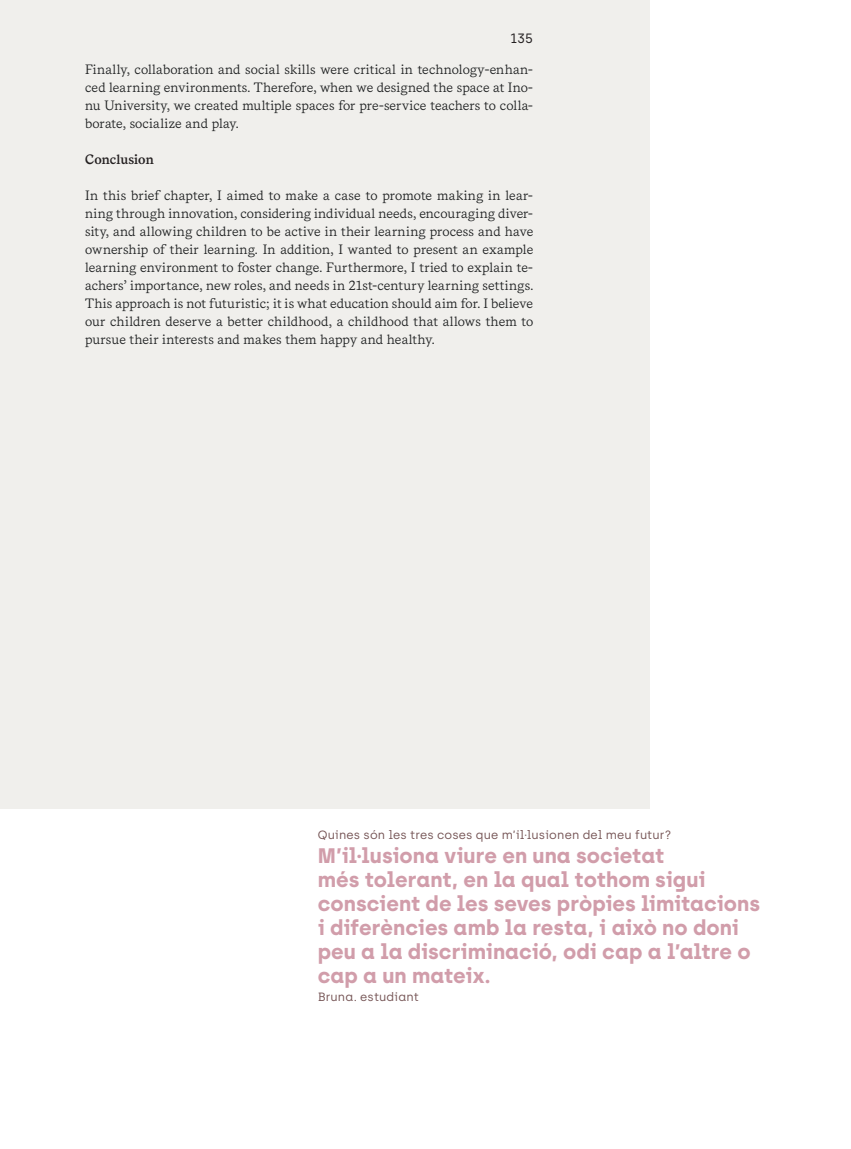
<style>
.page{position:relative;width:851px;height:1149px;background:#fff}
.page>*{position:absolute;margin:0;border:0;box-sizing:border-box;transform-origin:0 0}
.t1{font:700 21px/24px "Archia";letter-spacing:-.005em;color:#d19daa}
.t2{font:13.5px/18px "Messina Serif";letter-spacing:.005em;color:#1b1d1e;text-align:justify}
.t3{font:600 13.5px "Messina Serif";color:#231f20}
.t4{font:13.5px "Archia";color:#231f20}
.t5{font:12px "Archia";letter-spacing:.01em;color:#765556}
</style>
<div class="page">
<div style="left:0;top:0;width:649px;height:808px;background:#f0efec"></div>
<p class="t4" style="left:510px;top:30px;width:24px">135</p>
<p class="t2" style="left:85px;top:60px;width:449px">Finally, collaboration and social skills were critical in technology-enhan&shy;ced learning environments. Therefore, when we designed the space at Ino&shy;nu University, we created multiple spaces for pre-service teachers to colla&shy;borate, socialize and play.</p>
<p class="t3" style="left:85px;top:149px;width:70px">Conclusion</p>
<p class="t2" style="left:85px;top:186px;width:449px">In this brief chapter, I aimed to make a case to promote making in lear&shy;ning through innovation, considering individual needs, encouraging diver&shy;sity, and allowing children to be active in their learning process and have ownership of their learning. In addition, I wanted to present an example learning environment to foster change. Furthermore, I tried to explain te&shy;achers’ importance, new roles, and needs in 21st-century learning settings.<br>This approach is not futuristic; it is what education should aim for. I believe our children deserve a better childhood, a childhood that allows them to pursue their interests and makes them happy and healthy.</p>
<p class="t5" style="left:317px;top:827px;width:355px">Quines són les tres coses que m’il·lusionen del meu futur?</p>
<h1 class="t1" style="left:317px;top:842px;width:444px">M’il·lusiona viure en una societat<br>més tolerant, en la qual tothom sigui conscient de les seves pròpies limitacions i diferències amb la resta, i això no doni peu a la discriminació, odi cap a l’altre o cap a un mateix.</h1>
<p class="t5" style="left:317px;top:989px;width:103px">Bruna. estudiant</p>
</div>
